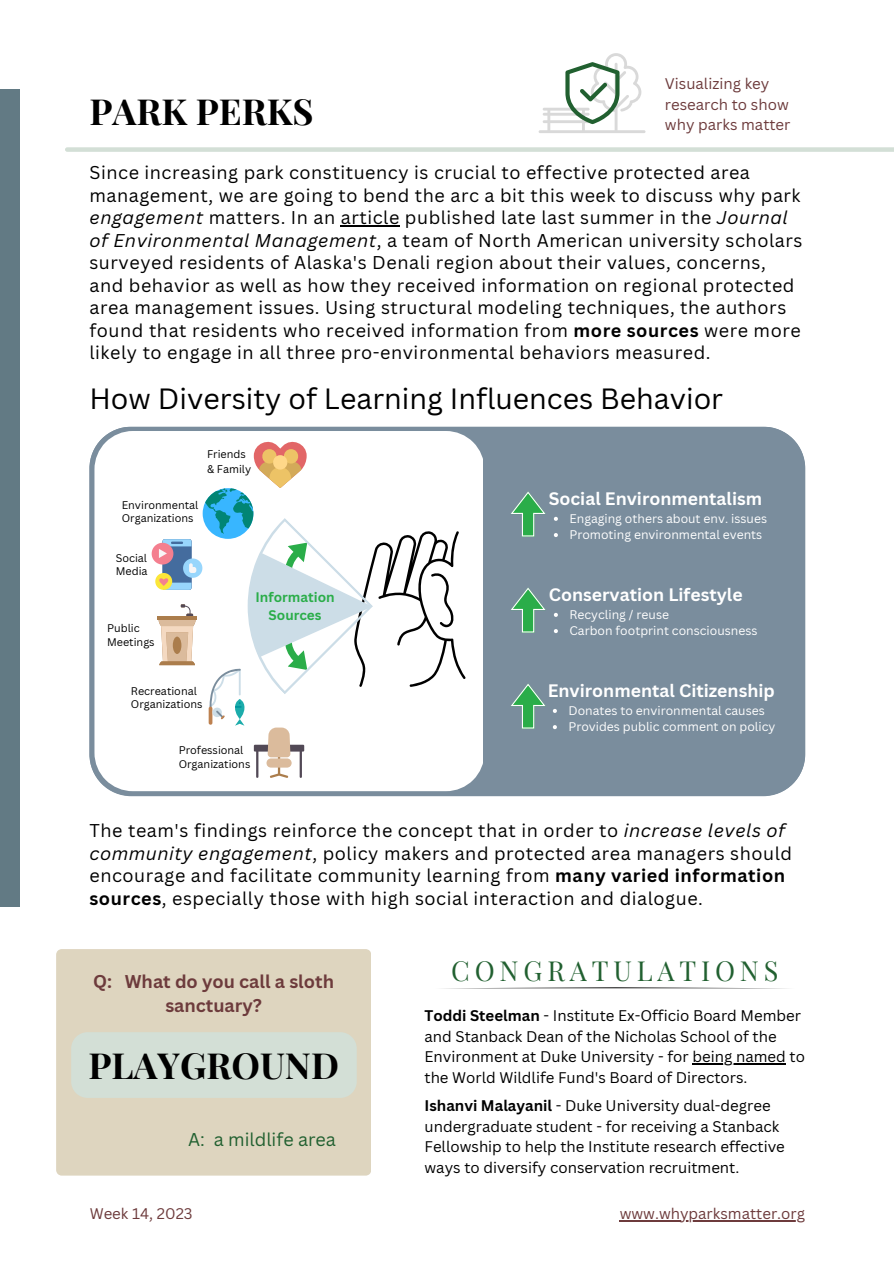
<style>
.page{position:relative;width:894px;height:1264px;background:#fff}
.page>*{position:absolute;margin:0;border:0;box-sizing:border-box;transform-origin:0 0}
.t1{font:700 36px "Playfair Display";color:#000}
.t2{font:28.5px "Canva Sans";color:#000}
.t3{font:27px "Playfair Display";letter-spacing:.18em;color:#216030}
.t4{font:18px/22.5px "Canva Sans";letter-spacing:.03em;color:#000}
.t5{font:700 18px/24.8px "Canva Sans";color:#6d3b3c;text-align:center}
.t6{font:18px "Canva Sans";color:#216030}
.t7{font:700 17.55px "Canva Sans";color:#fff}
.t8{font:15px/20.5px "Canva Sans";color:#000}
.t9{font:15px/20.2px "Canva Sans";color:#6d3b3c}
.t10{font:700 13.5px/18.3px "Canva Sans";color:#2aad49;text-align:center}
.t11{font:12.15px/16.2px "Canva Sans";color:#fff}
.t12{font:10.8px/13.5px "Canva Sans";color:#000}
.s1{font-style:italic}
.s2{font-weight:700}
</style>
<div class="page">
<div style="left:0;top:89px;width:20px;height:818px;background:#627a84"></div>
<svg style="left:538px;top:53px;width:107px;height:80px"></svg>
<svg style="left:65px;top:147px;width:828px;height:5px;background:#d7e1d9"></svg>
<div style="left:56px;top:949px;width:314px;height:226px;background:#ded5bf"></div>
<div style="left:89px;top:427px;width:715px;height:369px;background:#7a8d9d"></div>
<svg style="left:94px;top:431px;width:389px;height:360px"></svg>
<svg style="left:152px;top:437px;width:313px;height:341px"></svg>
<svg style="left:510px;top:587px;width:35px;height:45px;background:#69a288"></svg>
<svg style="left:510px;top:491px;width:35px;height:46px;background:#6aa289"></svg>
<svg style="left:510px;top:683px;width:35px;height:45px;background:#69a288"></svg>
<svg style="left:553px;top:517px;width:4px;height:4px"></svg>
<svg style="left:553px;top:533px;width:4px;height:4px"></svg>
<svg style="left:553px;top:613px;width:4px;height:4px"></svg>
<svg style="left:553px;top:629px;width:4px;height:4px"></svg>
<svg style="left:552px;top:709px;width:4px;height:4px"></svg>
<svg style="left:552px;top:725px;width:4px;height:4px"></svg>
<hr style="left:692px;top:1063px;width:93px;height:1px;background:#000">
<svg style="left:496px;top:987px;width:239px;height:1px"></svg>
<div style="left:71px;top:1032px;width:285px;height:65px;background:#d3dfd6"></div>
<hr style="left:341px;top:225px;width:59px;height:1px;background:#000">
<hr style="left:619px;top:1220px;width:185px;height:1px;background:#6d3b3c">
<h1 class="t1" style="left:89px;top:86px;width:225px">PARK PERKS</h1>
<p class="t9" style="left:664px;top:73px;width:127px">Visualizing key research to show why parks matter</p>
<p class="t4" style="left:89px;top:161px;width:714px">Since increasing park constituency is crucial to effective protected area management, we are going to bend the arc a bit this week to discuss why park <span class="s1">engagement</span> matters. In an article published late last summer in the <span class="s1">Journal of Environmental Management</span>, a team of North American university scholars surveyed residents of Alaska's Denali region about their values, concerns, and behavior as well as how they received information on regional protected area management issues. Using structural modeling techniques, the authors found that residents who received information from <span class="s2">more sources</span> were more likely to engage in all three pro-environmental behaviors measured.</p>
<h2 class="t2" style="left:89px;top:379px;width:635px">How Diversity of Learning Influences Behavior</h2>
<p class="t12" style="left:207px;top:447px;width:45px;line-height:14.4px">Friends &amp; Family</p>
<p class="t12" style="left:122px;top:498px;width:78px">Environmental<br>Organizations</p>
<p class="t12" style="left:116px;top:551px;width:33px">Social<br>Media</p>
<p class="t7" style="left:548px;top:486px;width:215px">Social Environmentalism</p>
<p class="t11" style="left:569px;top:510px;width:199px">Engaging others about env. issues<br>Promoting environmental events</p>
<p class="t10" style="left:255px;top:587px;width:81px">Information<br>Sources</p>
<p class="t12" style="left:107px;top:621px;width:49px">Public<br>Meetings</p>
<p class="t12" style="left:131px;top:684px;width:73px">Recreational<br>Organizations</p>
<p class="t12" style="left:179px;top:743px;width:73px">Professional<br>Organizations</p>
<p class="t7" style="left:548px;top:582px;width:195px">Conservation Lifestyle</p>
<p class="t11" style="left:569px;top:606px;width:189px">Recycling / reuse<br>Carbon footprint consciousness</p>
<p class="t7" style="left:547px;top:678px;width:228px">Environmental Citizenship</p>
<p class="t11" style="left:568px;top:702px;width:208px">Donates to environmental causes<br>Provides public comment on policy</p>
<p class="t4" style="left:89px;top:819px;width:704px">The team's findings reinforce the concept that in order to <span class="s1">increase levels of community engagement</span>, policy makers and protected area managers should encourage and facilitate community learning from <span class="s2">many varied information sources</span>, especially those with high social interaction and dialogue.</p>
<p class="t5" style="left:93px;top:968px;width:242px">Q: What do you call a sloth sanctuary?</p>
<h1 class="t1" style="left:88px;top:1040px;width:252px">PLAYGROUND</h1>
<p class="t6" style="left:188px;top:1126px;width:149px">A: a mildlife area</p>
<h3 class="t3" style="left:451px;top:951px;width:329px">CONGRATULATIONS</h3>
<p class="t8" style="left:424px;top:1004px;width:382px"><span class="s2">Toddi Steelman</span> - Institute Ex-Officio Board Member and Stanback Dean of the Nicholas School of the Environment at Duke University - for being named to the World Wildlife Fund's Board of Directors.</p>
<p class="t8" style="left:424px;top:1095px;width:362px"><span class="s2">Ishanvi Malayanil</span> - Duke University dual-degree undergraduate student - for receiving a Stanback Fellowship to help the Institute research effective ways to diversify conservation recruitment.</p>
<p class="t9" style="left:90px;top:1203px;width:104px">Week 14, 2023</p>
<p class="t9" style="left:619px;top:1203px;width:187px">www.whyparksmatter.org</p>
</div>
